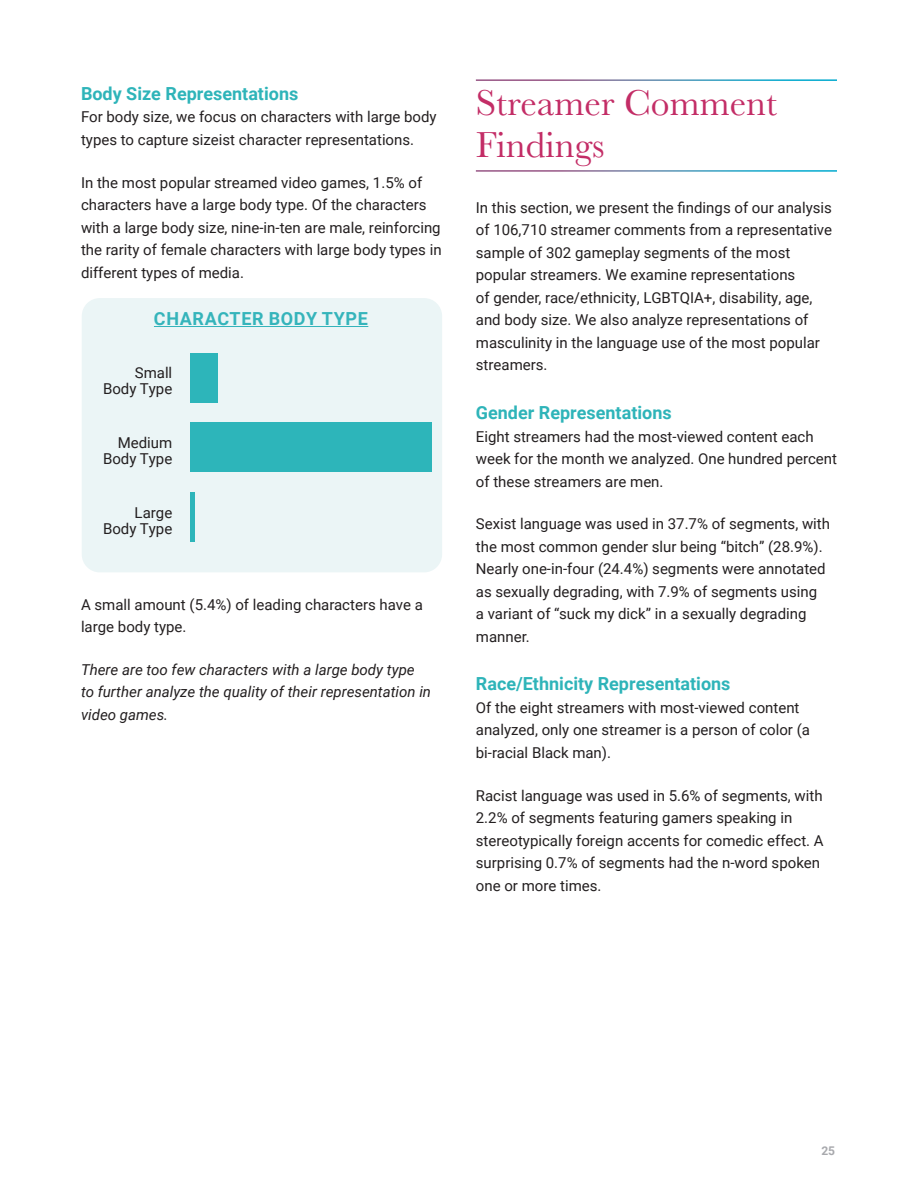
<style>
.page{position:relative;width:918px;height:1188px;background:#fff}
.page>*{position:absolute;margin:0;border:0;box-sizing:border-box;transform-origin:0 0}
.sub_head_1{font:37.5px/42px "Baskerville";color:#c32d66}
.sub_head_2{font:700 18px "Roboto";color:#2eb4b9}
.body_copy{font:700 18px "Roboto";letter-spacing:.035em;color:#35b4bb}
.body_copy-2{font:15px/22.5px "Roboto";color:#231f20}
.body_copy-3{font:italic 15px/22.5px "Roboto";color:#231f20}
.t1{font:700 12px "Roboto";color:#a8a9ad}
</style>
<div class="page">
<div style="left:82px;top:298px;width:360px;height:274px;background:#ebf5f6;border-radius:18px"></div>
<hr style="left:154px;top:326px;width:214px;height:1px;background:#35b4bb">
<div style="left:190px;top:353px;width:27px;height:50px;background:#2db5ba"></div>
<div style="left:190px;top:422px;width:242px;height:50px;background:#2db5ba"></div>
<hr style="left:190px;top:492px;width:4px;height:50px;background:#2db5ba">
<p class="sub_head_2" style="left:81px;top:81px;width:219px">Body Size Representations</p>
<p class="body_copy-2" style="left:81px;top:105px;width:357px">For body size, we focus on characters with large body types to capture sizeist character representations.</p>
<p class="body_copy-2" style="left:81px;top:170px;width:362px">In the most popular streamed video games, 1.5% of characters have a large body type. Of the characters with a large body size, nine-in-ten are male, reinforcing the rarity of female characters with large body types in different types of media.</p>
<p class="body_copy" style="left:154px;top:306px;width:216px">CHARACTER BODY TYPE</p>
<p class="body_copy-2" style="left:103px;top:364px;width:71px;line-height:16.5px;text-align:right">Small<br>Body Type</p>
<p class="body_copy-2" style="left:103px;top:434px;width:71px;line-height:16.5px;text-align:right">Medium<br>Body Type</p>
<p class="body_copy-2" style="left:103px;top:504px;width:71px;line-height:16.5px;text-align:right">Large<br>Body Type</p>
<p class="body_copy-2" style="left:81px;top:593px;width:343px">A small amount (5.4%) of leading characters have a large body type.</p>
<p class="body_copy-3" style="left:81px;top:658px;width:352px">There are too few characters with a large body type to further analyze the quality of their representation in video games.</p>
<p class="sub_head_1" style="left:476px;top:82px;width:303px">Streamer Comment<br>Findings</p>
<p class="body_copy-2" style="left:476px;top:196px;width:358px">In this section, we present the findings of our analysis of 106,710 streamer comments from a representative sample of 302 gameplay segments of the most popular streamers. We examine representations<br>of gender, race/ethnicity, LGBTQIA+, disability, age, and body size. We also analyze representations of masculinity in the language use of the most popular streamers.</p>
<p class="sub_head_2" style="left:476px;top:400px;width:197px">Gender Representations</p>
<p class="body_copy-2" style="left:476px;top:424px;width:363px">Eight streamers had the most-viewed content each week for the month we analyzed. One hundred percent of these streamers are men.</p>
<p class="body_copy-2" style="left:476px;top:512px;width:356px">Sexist language was used in 37.7% of segments, with the most common gender slur being “bitch” (28.9%).<br>Nearly one-in-four (24.4%) segments were annotated as sexually degrading, with 7.9% of segments using<br>a variant of “suck my dick” in a sexually degrading manner.</p>
<p class="sub_head_2" style="left:476px;top:671px;width:256px">Race/Ethnicity Representations</p>
<p class="body_copy-2" style="left:476px;top:696px;width:336px">Of the eight streamers with most-viewed content analyzed, only one streamer is a person of color (a bi-racial Black man).</p>
<p class="body_copy-2" style="left:476px;top:783px;width:349px">Racist language was used in 5.6% of segments, with 2.2% of segments featuring gamers speaking in stereotypically foreign accents for comedic effect. A surprising 0.7% of segments had the n-word spoken one or more times.</p>
<p class="t1" style="left:821px;top:1143px;width:15px">25</p>
</div>
